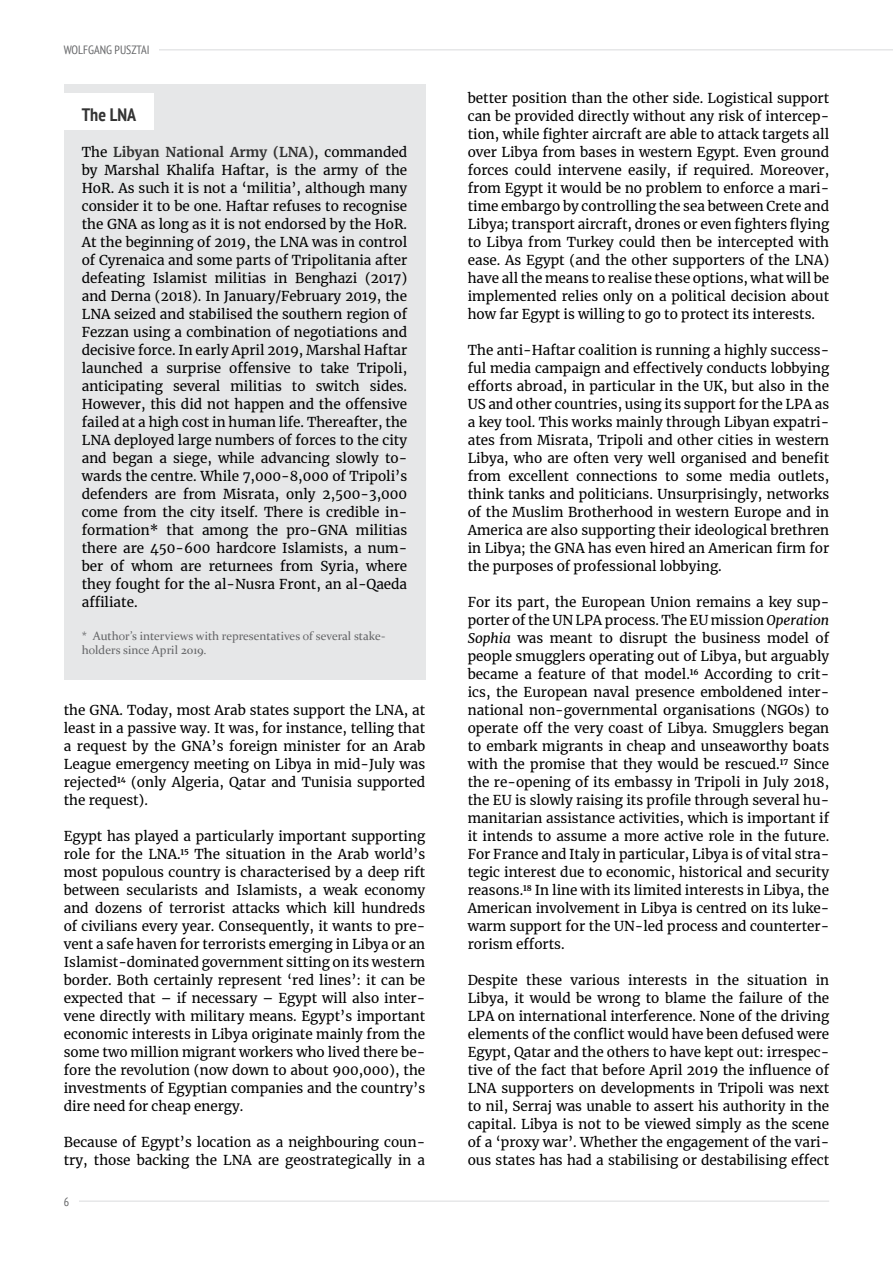
<style>
.page{position:relative;width:893px;height:1263px;background:#fff}
.page>*{position:absolute;margin:0;border:0;box-sizing:border-box;transform-origin:0 0}
._8_1_text_box_header{font:700 condensed 18px "PT Sans";color:#333}
._4_body{font:13.5px/18px "Merriweather";color:#000;text-align:justify}
._9_2_references_body{font:12px/14.4px "Constantia";color:#636466}
.t1{font:condensed 12px "PT Sans";color:#636466}
.s1{font-weight:700;color:#333}
.s2{font-style:italic}
</style>
<div class="page">
<hr style="left:64px;top:1200px;width:765px;height:2px;background:#e6e7e8">
<hr style="left:64px;top:49px;width:829px;height:2px;background:#e6e7e8">
<div style="left:64px;top:1193px;width:15px;height:13px;background:#fff"></div>
<div style="left:55px;top:33px;width:104px;height:33px;background:#fff"></div>
<div style="left:64px;top:84px;width:361px;height:596px;background:#e6e7e8"></div>
<div style="left:64px;top:94px;width:89px;height:36px;background:#fff"></div>
<p class="t1" style="left:64px;top:42px;width:83px">WOLFGANG PUSZTAI</p>
<p class="_8_1_text_box_header" style="left:82px;top:103px;width:56px">The LNA</p>
<p class="_4_body" style="left:82px;top:143px;width:327px">The <span class="s1">Libyan National Army (LNA)</span>, commanded by Marshal Khalifa Haftar, is the army of the HoR. As such it is not a ‘militia’, although many consider it to be one. Haftar refuses to recognise the GNA as long as it is not endorsed by the HoR.<br>At the beginning of 2019, the LNA was in control of Cyrenaica and some parts of Tripolitania after defeating Islamist militias in Benghazi (2017) and Derna (2018). In January/February 2019, the LNA seized and stabilised the southern region of Fezzan using a combination of negotiations and decisive force. In early April 2019, Marshal Haftar launched a surprise offensive to take Tripoli, anticipating several militias to switch sides.<br>However, this did not happen and the offensive failed at a high cost in human life. Thereafter, the LNA deployed large numbers of forces to the city and began a siege, while advancing slowly to&shy;wards the centre. While 7,000-8,000 of Tripoli’s defenders are from Misrata, only 2,500-3,000 come from the city itself. There is credible in&shy;formation* that among the pro-GNA militias there are 450-600 hardcore Islamists, a num&shy;ber of whom are returnees from Syria, where they fought for the al-Nusra Front, an al<span class="s2">-</span>Qaeda affiliate.</p>
<p class="_9_2_references_body" style="left:82px;top:628px;width:305px">* Author’s interviews with representatives of several stake&shy;holders since April 2019.</p>
<p class="_4_body" style="left:64px;top:701px;width:363px">the GNA. Today, most Arab states support the LNA, at least in a passive way. It was, for instance, telling that a request by the GNA’s foreign minister for an Arab League emergency meeting on Libya in mid-July was rejected<sup>14</sup> (only Algeria, Qatar and Tunisia supported the request).</p>
<p class="_4_body" style="left:64px;top:827px;width:363px">Egypt has played a particularly important supporting role for the LNA.<sup>15</sup> The situation in the Arab world’s most populous country is characterised by a deep rift between secularists and Islamists, a weak economy and dozens of terrorist attacks which kill hundreds of civilians every year. Consequently, it wants to pre&shy;vent a safe haven for terrorists emerging in Libya or an Islamist-dominated government sitting on its western border. Both certainly represent ‘red lines’: it can be expected that – if necessary – Egypt will also inter&shy;vene directly with military means. Egypt’s important economic interests in Libya originate mainly from the some two million migrant workers who lived there be&shy;fore the revolution (now down to about 900,000), the investments of Egyptian companies and the country’s dire need for cheap energy.</p>
<p class="_4_body" style="left:64px;top:1133px;width:363px">Because of Egypt’s location as a neighbouring coun&shy;try, those backing the LNA are geostrategically in a</p>
<p class="t1" style="left:64px;top:1194px;width:7px">6</p>
<p class="_4_body" style="left:468px;top:89px;width:363px">better position than the other side. Logistical support can be provided directly without any risk of intercep&shy;tion, while fighter aircraft are able to attack targets all over Libya from bases in western Egypt. Even ground forces could intervene easily, if required. Moreover, from Egypt it would be no problem to enforce a mari&shy;time embargo by controlling the sea between Crete and Libya; transport aircraft, drones or even fighters flying to Libya from Turkey could then be intercepted with ease. As Egypt (and the other supporters of the LNA) have all the means to realise these options, what will be implemented relies only on a political decision about how far Egypt is willing to go to protect its interests.</p>
<p class="_4_body" style="left:468px;top:341px;width:363px">The anti-Haftar coalition is running a highly success&shy;ful media campaign and effectively conducts lobbying efforts abroad, in particular in the UK, but also in the US and other countries, using its support for the LPA as a key tool. This works mainly through Libyan expatri&shy;ates from Misrata, Tripoli and other cities in western Libya, who are often very well organised and benefit from excellent connections to some media outlets, think tanks and politicians. Unsurprisingly, networks of the Muslim Brotherhood in western Europe and in America are also supporting their ideological brethren in Libya; the GNA has even hired an American firm for the purposes of professional lobbying.</p>
<p class="_4_body" style="left:468px;top:593px;width:363px">For its part, the European Union remains a key sup&shy;porter of the UN LPA process. The EU mission <span class="s2">Operation Sophia</span> was meant to disrupt the business model of people smugglers operating out of Libya, but arguably became a feature of that model.<sup>16</sup> According to crit&shy;ics, the European naval presence emboldened inter&shy;national non-governmental organisations (NGOs) to operate off the very coast of Libya. Smugglers began to embark migrants in cheap and unseaworthy boats with the promise that they would be rescued.<sup>17</sup> Since the re-opening of its embassy in Tripoli in July 2018, the EU is slowly raising its profile through several hu&shy;manitarian assistance activities, which is important if it intends to assume a more active role in the future.<br>For France and Italy in particular, Libya is of vital stra&shy;tegic interest due to economic, historical and security reasons.<sup>18</sup> In line with its limited interests in Libya, the American involvement in Libya is centred on its luke&shy;warm support for the UN-led process and counterter&shy;rorism efforts.</p>
<p class="_4_body" style="left:468px;top:971px;width:363px">Despite these various interests in the situation in Libya, it would be wrong to blame the failure of the LPA on international interference. None of the driving elements of the conflict would have been defused were Egypt, Qatar and the others to have kept out: irrespec&shy;tive of the fact that before April 2019 the influence of LNA supporters on developments in Tripoli was next to nil, Serraj was unable to assert his authority in the capital. Libya is not to be viewed simply as the scene of a ‘proxy war’. Whether the engagement of the vari&shy;ous states has had a stabilising or destabilising effect</p>
</div>
